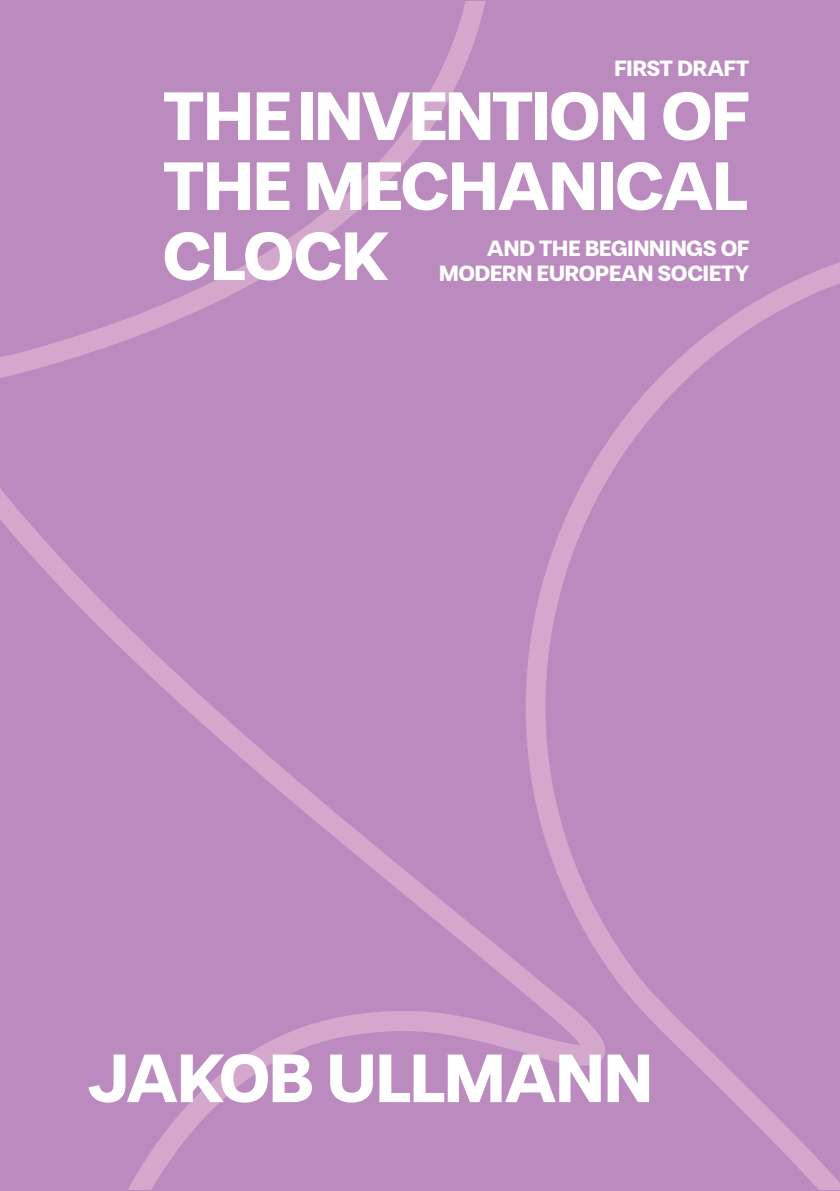
<style>
.page{position:relative;width:840px;height:1191px;background:#fff}
.page>*{position:absolute;margin:0;border:0;box-sizing:border-box;transform-origin:0 0}
.t1{font:900 68px/70px "PP Radio Grotesk";color:#fff}
.t2{font:900 68px "PP Radio Grotesk";letter-spacing:-.02em;color:#fff}
.t3{font:900 22px "PP Radio Grotesk";color:#fff}
</style>
<div class="page">
<div style="left:0;top:1px;width:839px;height:1188px;background:#bb8abe"></div>
<p class="t3" style="left:614px;top:55px;width:136px">FIRST DRAFT</p>
<p class="t2" style="left:163px;top:76px;width:587px">THE INVENTION OF</p>
<p class="t1" style="left:163px;top:152px;width:585px">THE MECHANICAL<br>CLOCK</p>
<p class="t3" style="left:487px;top:235px;width:263px">AND THE BEGINNINGS OF</p>
<p class="t3" style="left:439px;top:260px;width:311px">MODERN EUROPEAN SOCIETY</p>
<p class="t1" style="left:88px;top:1044px;width:565px">JAKOB ULLMANN</p>
</div>
